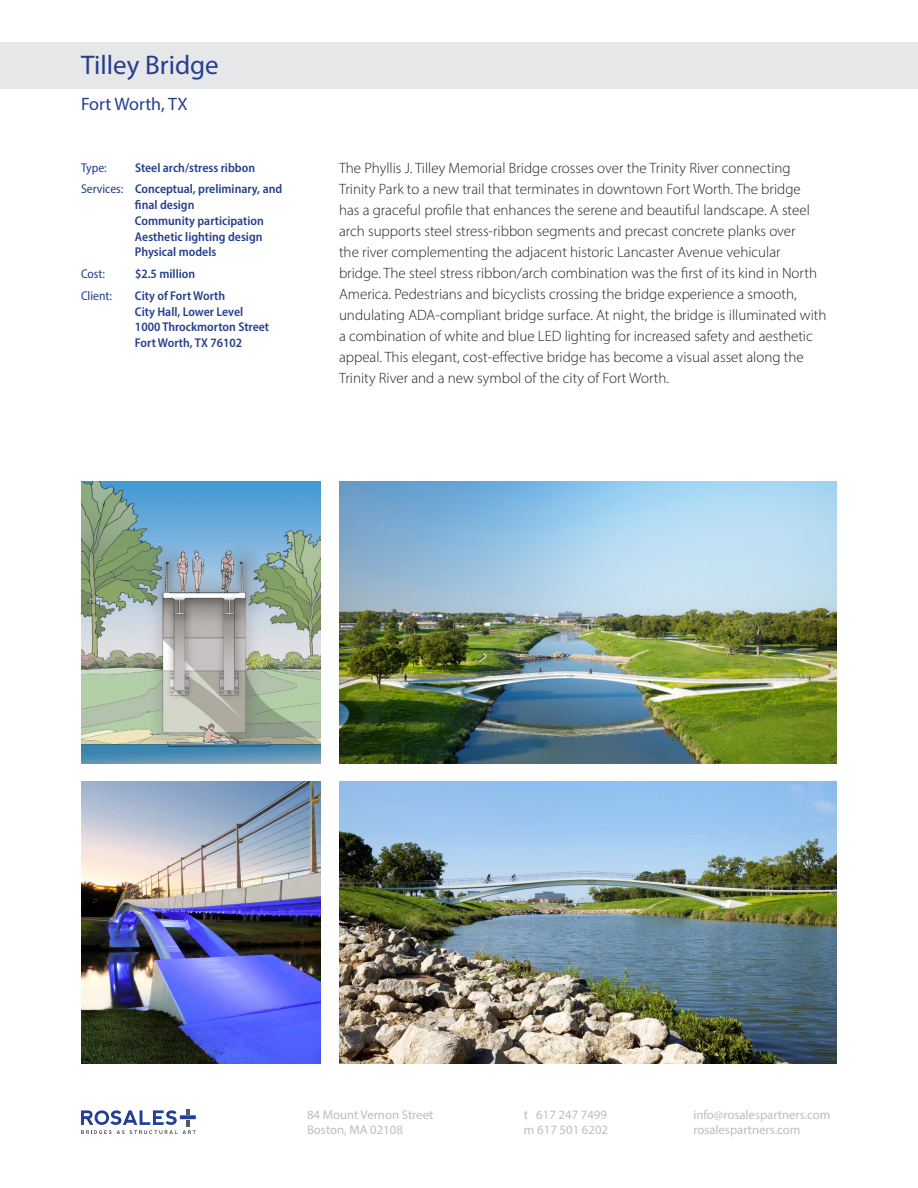
<style>
.page{position:relative;width:918px;height:1188px;background:#fff}
.page>*{position:absolute;margin:0;border:0;box-sizing:border-box;transform-origin:0 0}
.t1{font:27px "Myriad Pro";color:#253f8e}
.t2{font:18px "Myriad Pro";color:#253f8e}
.t3{font:300 15px/21px "Myriad Pro";color:#231f20}
.t4{font:600 semi-condensed 12.75px "Myriad Pro";color:#253f8e}
.t5{font:12.75px/15.3px "Myriad Pro";color:#bcbdc0}
.t6{font:semi-condensed 12.75px "Myriad Pro";color:#253f8e}
.s1{font-weight:400}
</style>
<div class="page">
<svg style="left:81px;top:1109px;width:115px;height:25px"></svg>
<div style="left:0;top:42px;width:918px;height:46px;background:#e6e7e9"></div>
<img style="left:339px;top:482px;width:498px;height:282px">
<img style="left:339px;top:782px;width:498px;height:282px">
<img style="left:81px;top:782px;width:240px;height:282px">
<img style="left:81px;top:482px;width:240px;height:282px">
<p class="t1" style="left:81px;top:49px;width:139px">Tilley Bridge</p>
<p class="t2" style="left:81px;top:93px;width:108px">Fort Worth, TX</p>
<p class="t6" style="left:81px;top:159px;width:27px">Type:</p>
<p class="t4" style="left:135px;top:159px;width:122px">Steel arch/stress ribbon</p>
<p class="t4" style="left:81px;top:181px;width:203px"><span class="s1">Services:</span> Conceptual, preliminary, and</p>
<p class="t4" style="left:135px;top:197px;width:61px">final design</p>
<p class="t4" style="left:135px;top:213px;width:130px">Community participation</p>
<p class="t4" style="left:135px;top:228px;width:129px">Aesthetic lighting design</p>
<p class="t4" style="left:135px;top:244px;width:83px">Physical models</p>
<p class="t6" style="left:81px;top:266px;width:25px">Cost:</p>
<p class="t4" style="left:135px;top:266px;width:62px">$2.5 million</p>
<p class="t6" style="left:81px;top:288px;width:33px">Client:</p>
<p class="t4" style="left:135px;top:288px;width:92px">City of Fort Worth</p>
<p class="t4" style="left:135px;top:303px;width:110px">City Hall, Lower Level</p>
<p class="t4" style="left:135px;top:319px;width:136px">1000 Throckmorton Street</p>
<p class="t4" style="left:135px;top:335px;width:109px">Fort Worth, TX 76102</p>
<p class="t3" style="left:339px;top:158px;width:489px">The Phyllis J. Tilley Memorial Bridge crosses over the Trinity River connecting Trinity Park to a new trail that terminates in downtown Fort Worth. The bridge<br>has a graceful profile that enhances the serene and beautiful landscape. A steel arch supports steel stress-ribbon segments and precast concrete planks over<br>the river complementing the adjacent historic Lancaster Avenue vehicular<br>bridge. The steel stress ribbon/arch combination was the first of its kind in North America. Pedestrians and bicyclists crossing the bridge experience a smooth, undulating ADA-compliant bridge surface. At night, the bridge is illuminated with a combination of white and blue LED lighting for increased safety and aesthetic appeal. This elegant, cost-effective bridge has become a visual asset along the Trinity River and a new symbol of the city of Fort Worth.</p>
<p class="t5" style="left:307px;top:1107px;width:128px">84 Mount Vernon Street<br>Boston, MA 02108</p>
<p class="t5" style="left:524px;top:1107px;width:86px">t 617 247 7499 m 617 501 6202</p>
<p class="t5" style="left:693px;top:1107px;width:139px">info@rosalespartners.com rosalespartners.com</p>
</div>
